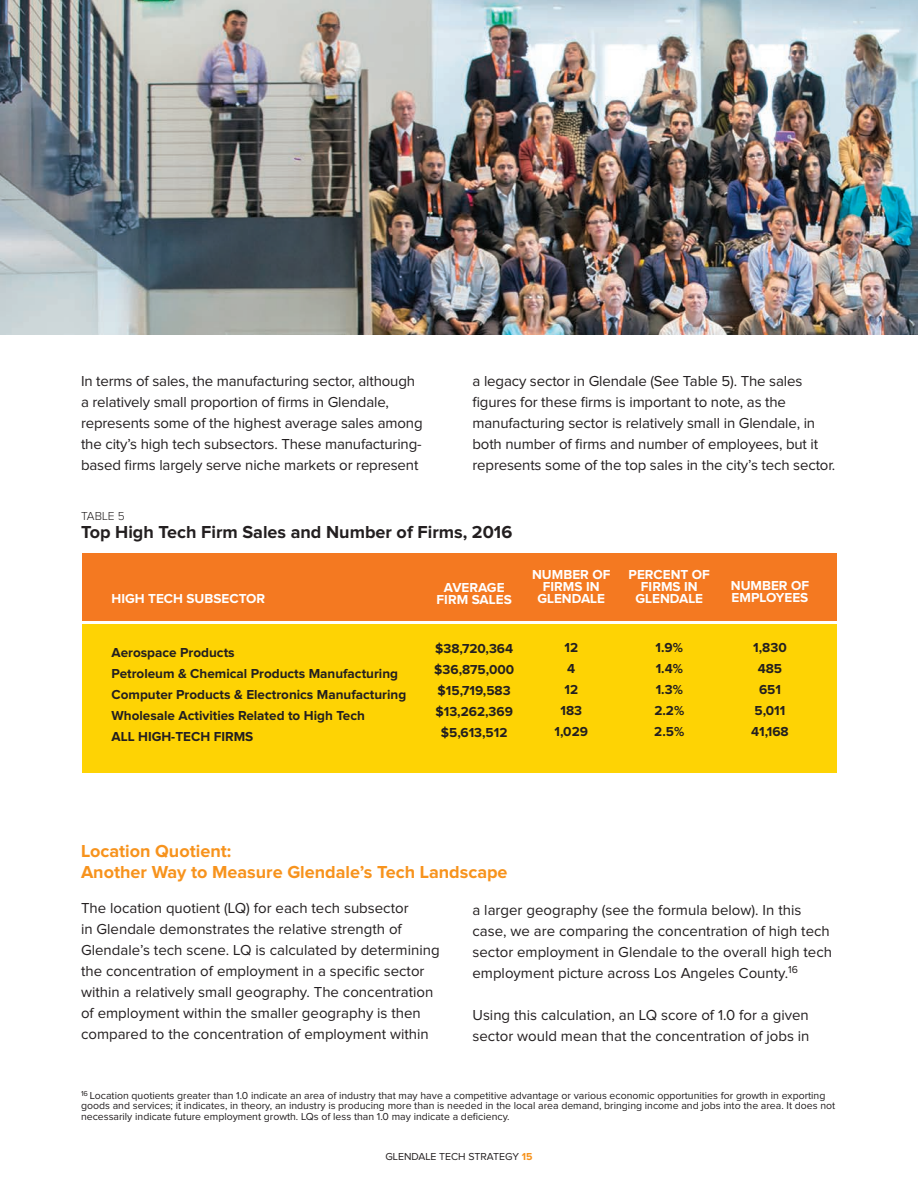
<style>
.page{position:relative;width:918px;height:1188px;background:#fff}
.page>*{position:absolute;margin:0;border:0;box-sizing:border-box;transform-origin:0 0}
.t1{font:700 18px/21px "Proxima Nova";color:#f7931d}
.t2{font:700 18px "Proxima Nova";color:#231f20}
.t3{font:15px/21px "Proxima Nova";color:#231f20}
.t4{font:700 13.5px/21px "Proxima Nova";color:#231f20;text-align:center}
.t5{font:700 13.5px/12px "Proxima Nova";color:#fff;text-align:center}
.t6{font:300 12px "Proxima Nova";color:#231f20}
.t7{font:10.5px/10.5px "Proxima Nova";color:#231f20}
.s1{font-weight:700;color:#f7931d}
</style>
<div class="page">
<div style="left:82px;top:623px;width:755px;height:149px;background:#fed304"></div>
<div style="left:82px;top:554px;width:755px;height:69px;background:#f47921"></div>
<img style="left:0;top:0;width:918px;height:335px">
<hr style="left:79px;top:621px;width:760px;height:3px;background:#fff">
<p class="t3" style="left:81px;top:371px;width:343px">In terms of sales, the manufacturing sector, although a relatively small proportion of firms in Glendale, represents some of the highest average sales among the city’s high tech subsectors. These manufacturing&shy;based firms largely serve niche markets or represent</p>
<p class="t6" style="left:81px;top:510px;width:45px">TABLE 5</p>
<p class="t3" style="left:472px;top:371px;width:364px">a legacy sector in Glendale (See Table 5). The sales figures for these firms is important to note, as the manufacturing sector is relatively small in Glendale, in both number of firms and number of employees, but it represents some of the top sales in the city’s tech sector.</p>
<p class="t2" style="left:81px;top:524px;width:433px">Top High Tech Firm Sales and Number of Firms, 2016</p>
<p class="t5" style="left:112px;top:593px;width:155px">HIGH TECH SUBSECTOR</p>
<p class="t4" style="left:112px;top:642px;width:296px;text-align:left">Aerospace Products<br>Petroleum &amp; Chemical Products Manufacturing Computer Products &amp; Electronics Manufacturing Wholesale Activities Related to High Tech<br>ALL HIGH-TECH FIRMS</p>
<p class="t5" style="left:437px;top:582px;width:77px">AVERAGE<br>FIRM SALES</p>
<p class="t4" style="left:434px;top:639px;width:81px">$38,720,364 $36,875,000 $15,719,583 $13,262,369 $5,613,512</p>
<p class="t5" style="left:532px;top:569px;width:80px">NUMBER OF<br>FIRMS IN<br>GLENDALE</p>
<p class="t4" style="left:555px;top:638px;width:35px">12<br>4<br>12<br>183<br>1,029</p>
<p class="t5" style="left:629px;top:569px;width:83px">PERCENT OF<br>FIRMS IN<br>GLENDALE</p>
<p class="t4" style="left:654px;top:638px;width:32px;text-align:justify">1.9% 1.4% 1.3% 2.2% 2.5%</p>
<p class="t5" style="left:731px;top:581px;width:80px;text-align:left">NUMBER OF<br>EMPLOYEES</p>
<p class="t4" style="left:751px;top:638px;width:39px">1,830<br>485<br>651<br>5,011<br>41,168</p>
<p class="t1" style="left:81px;top:841px;width:428px">Location Quotient:<br>Another Way to Measure Glendale’s Tech Landscape</p>
<p class="t3" style="left:81px;top:898px;width:360px">The location quotient (LQ) for each tech subsector<br>in Glendale demonstrates the relative strength of Glendale’s tech scene. LQ is calculated by determining the concentration of employment in a specific sector within a relatively small geography. The concentration of employment within the smaller geography is then compared to the concentration of employment within</p>
<p class="t3" style="left:472px;top:900px;width:361px">a larger geography (see the formula below). In this case, we are comparing the concentration of high tech sector employment in Glendale to the overall high tech employment picture across Los Angeles County.<sup>16</sup></p>
<p class="t3" style="left:472px;top:1005px;width:339px">Using this calculation, an LQ score of 1.0 for a given sector would mean that the concentration of jobs in</p>
<p class="t7" style="left:81px;top:1090px;width:756px"><sup>16</sup> Location quotients greater than 1.0 indicate an area of industry that may have a competitive advantage or various economic opportunities for growth in exporting goods and services; it indicates, in theory, an industry is producing more than is needed in the local area demand, bringing income and jobs into the area. It does not necessarily indicate future employment growth. LQs of less than 1.0 may indicate a deficiency.</p>
<p class="t7" style="left:385px;top:1152px;width:149px">GLENDALE TECH STRATEGY <span class="s1">15</span></p>
</div>
